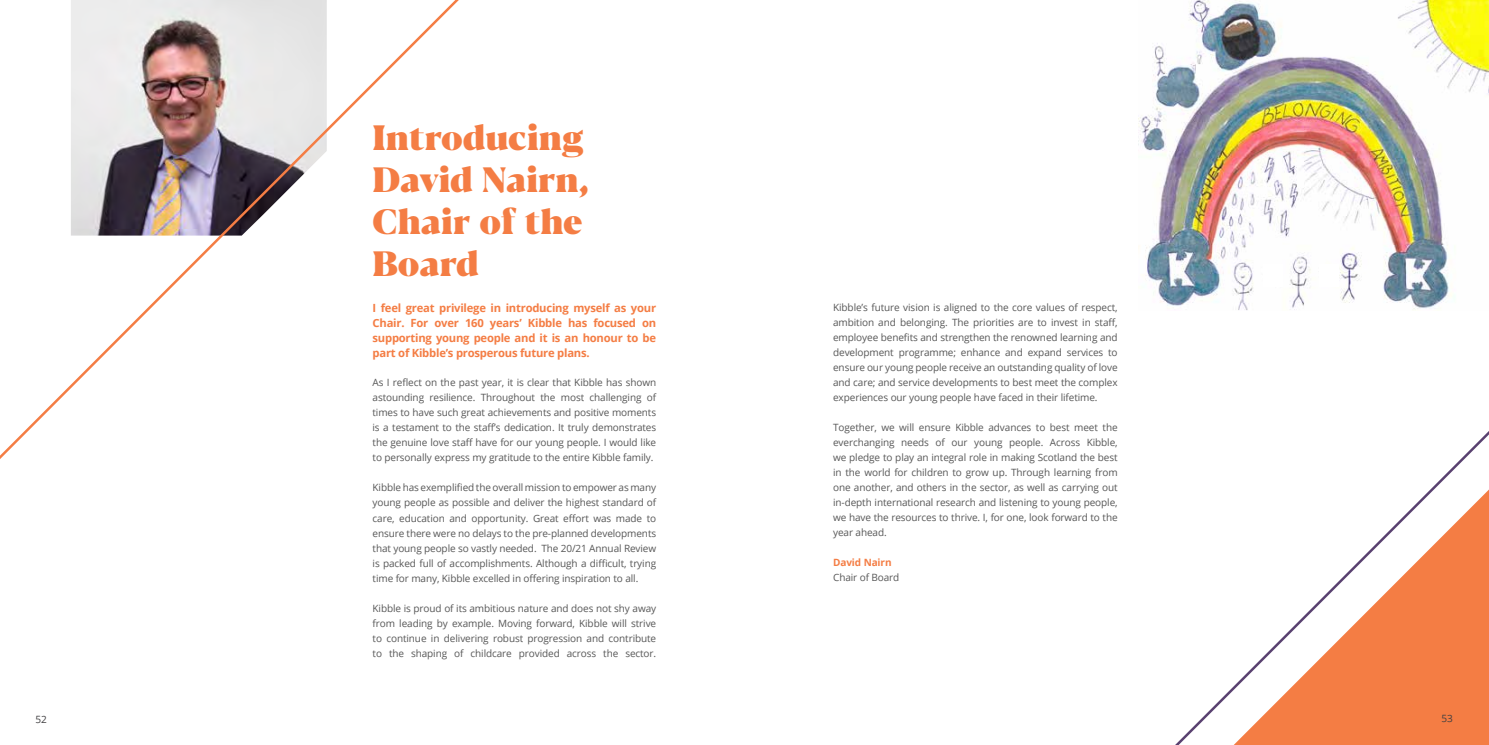
<style>
.page{position:relative;width:1489px;height:745px;background:#fff}
.page>*{position:absolute;margin:0;border:0;box-sizing:border-box;transform-origin:0 0}
.t1{font:800 35px/42px "Blacker Display";color:#f47d44}
.t2{font:700 11.25px/15px "Open Sans";letter-spacing:-.02em;color:#f47d44;text-align:justify}
.t3{font:10px/15px "Open Sans";letter-spacing:-.01em;color:#575757;text-align:justify}
.t4{font:700 10px "Open Sans";letter-spacing:-.01em;color:#f47d44}
.t5{font:10px "Open Sans";color:#414042}
</style>
<div class="page">
<img style="left:1138px;top:0;width:350px;height:310px">
<div style="left:1262px;top:264px;width:20px;height:22px;background:#fff"></div>
<div style="left:1319px;top:264px;width:19px;height:22px;background:#fff"></div>
<svg style="left:0;top:0;width:459px;height:459px"></svg>
<svg style="left:1176px;top:432px;width:312px;height:312px"></svg>
<p class="t5" style="left:35px;top:712px;width:13px">52</p>
<h1 class="t1" style="left:372px;top:119px;width:218px">Introducing<br>David Nairn,<br>Chair of the<br>Board</h1>
<p class="t2" style="left:372px;top:300px;width:285px">I feel great privilege in introducing myself as your Chair. For over 160 years’ Kibble has focused on supporting young people and it is an honour to be part of Kibble’s prosperous future plans.</p>
<p class="t3" style="left:372px;top:374px;width:285px">As I reflect on the past year, it is clear that Kibble has shown astounding resilience. Throughout the most challenging of times to have such great achievements and positive moments is a testament to the staff’s dedication. It truly demonstrates the genuine love staff have for our young people. I would like to personally express my gratitude to the entire Kibble family.</p>
<p class="t3" style="left:372px;top:479px;width:285px">Kibble has exemplified the overall mission to empower as many young people as possible and deliver the highest standard of care, education and opportunity. Great effort was made to ensure there were no delays to the pre-planned developments that young people so vastly needed. The 20/21 Annual Review is packed full of accomplishments. Although a difficult, trying time for many, Kibble excelled in offering inspiration to all.</p>
<p class="t3" style="left:372px;top:599px;width:285px">Kibble is proud of its ambitious nature and does not shy away from leading by example. Moving forward, Kibble will strive to continue in delivering robust progression and contribute to the shaping of childcare provided across the sector.</p>
<p class="t3" style="left:833px;top:299px;width:286px">Kibble’s future vision is aligned to the core values of respect, ambition and belonging. The priorities are to invest in staff, employee benefits and strengthen the renowned learning and development programme; enhance and expand services to ensure our young people receive an outstanding quality of love and care; and service developments to best meet the complex experiences our young people have faced in their lifetime.</p>
<p class="t3" style="left:833px;top:419px;width:286px">Together, we will ensure Kibble advances to best meet the everchanging needs of our young people. Across Kibble, we pledge to play an integral role in making Scotland the best in the world for children to grow up. Through learning from one another, and others in the sector, as well as carrying out in-depth international research and listening to young people, we have the resources to thrive. I, for one, look forward to the year ahead.</p>
<p class="t4" style="left:833px;top:555px;width:60px">David Nairn</p>
<p class="t3" style="left:833px;top:569px;width:68px">Chair of Board</p>
<p class="t5" style="left:1441px;top:711px;width:13px">53</p>
</div>
